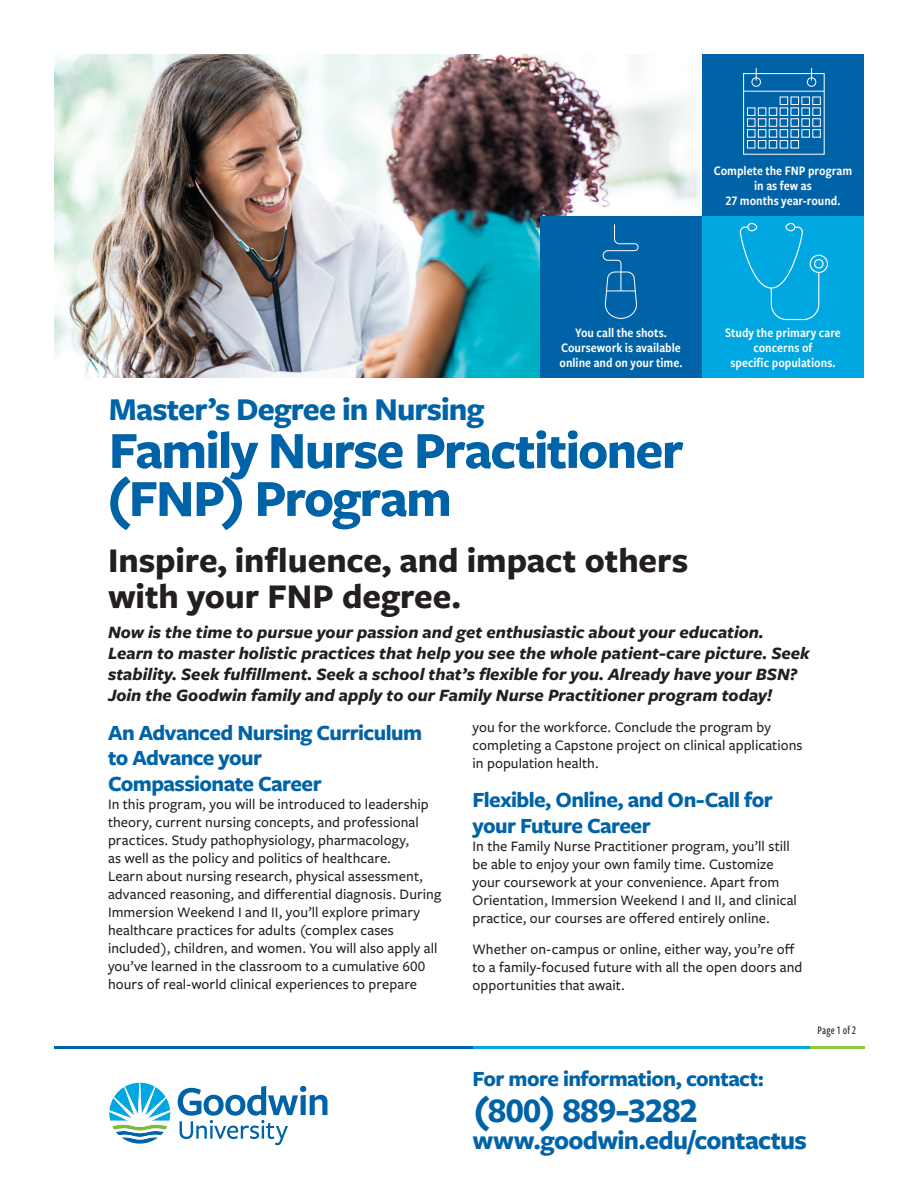
<style>
.page{position:relative;width:918px;height:1188px;background:#fff}
.page>*{position:absolute;margin:0;border:0;box-sizing:border-box;transform-origin:0 0}
.t1{font:700 54px/48px "Freight Sans Pro";letter-spacing:-.03em;color:#0163a7}
.t2{font:700 36px/36px "Freight Sans Pro";letter-spacing:-.005em;color:#231f20}
.t3{font:700 36px "Freight Sans Pro";letter-spacing:-.015em;color:#0163a7}
.t4{font:700 33px "Freight Sans Pro";letter-spacing:-.025em;color:#0163a7}
.t5{font:700 27px "Freight Sans Pro";letter-spacing:-.025em;color:#0163a7}
.t6{font:700 22.5px/25.5px "Freight Sans Pro";letter-spacing:-.025em;color:#0163a7}
.t7{font:italic 700 18px/21px "Freight Sans Pro";color:#231f20}
.t8{font:500 15px/18px "Freight Sans Pro";letter-spacing:.005em;color:#231f20}
.t9{font:13.5px/15px "Freight Sans Cnd Pro Semi";color:#fff;text-align:center}
.t10{font:500 12px "Freight Sans Cmp Pro";letter-spacing:.01em;color:#231f20}
</style>
<div class="page">
<hr style="left:472px;top:1046px;width:338px;height:3px;background:#00a7e0">
<hr style="left:54px;top:1046px;width:418px;height:3px;background:#0163a7">
<hr style="left:810px;top:1046px;width:55px;height:3px;background:#93c83d">
<svg style="left:178px;top:1086px;width:149px;height:59px"></svg>
<svg style="left:109px;top:1083px;width:61px;height:61px"></svg>
<img style="left:54px;top:54px;width:646px;height:324px">
<div style="left:702px;top:216px;width:162px;height:162px;background:#00a7e0"></div>
<div style="left:540px;top:216px;width:162px;height:162px;background:#0163a7"></div>
<div style="left:702px;top:54px;width:162px;height:162px;background:#0163a7"></div>
<svg style="left:602px;top:224px;width:37px;height:95px"></svg>
<div style="left:743px;top:73px;width:82px;height:82px;border:1px solid #fff"></div>
<hr style="left:744px;top:91px;width:80px;height:1px;background:#fff">
<div style="left:780px;top:97px;width:8px;height:8px;border:1px solid #fff"></div>
<div style="left:780px;top:140px;width:8px;height:8px;border:1px solid #fff"></div>
<div style="left:780px;top:129px;width:8px;height:9px;border:1px solid #fff"></div>
<div style="left:780px;top:118px;width:8px;height:9px;border:1px solid #fff"></div>
<div style="left:780px;top:107px;width:8px;height:9px;border:1px solid #fff"></div>
<div style="left:812px;top:97px;width:9px;height:8px;border:1px solid #fff"></div>
<div style="left:801px;top:97px;width:9px;height:8px;border:1px solid #fff"></div>
<div style="left:791px;top:97px;width:8px;height:8px;border:1px solid #fff"></div>
<div style="left:812px;top:107px;width:9px;height:9px;border:1px solid #fff"></div>
<div style="left:801px;top:107px;width:9px;height:9px;border:1px solid #fff"></div>
<div style="left:791px;top:107px;width:8px;height:9px;border:1px solid #fff"></div>
<div style="left:812px;top:118px;width:9px;height:9px;border:1px solid #fff"></div>
<div style="left:801px;top:118px;width:9px;height:9px;border:1px solid #fff"></div>
<div style="left:791px;top:118px;width:8px;height:9px;border:1px solid #fff"></div>
<div style="left:812px;top:129px;width:9px;height:9px;border:1px solid #fff"></div>
<div style="left:801px;top:129px;width:9px;height:9px;border:1px solid #fff"></div>
<div style="left:791px;top:129px;width:8px;height:9px;border:1px solid #fff"></div>
<div style="left:791px;top:140px;width:8px;height:8px;border:1px solid #fff"></div>
<div style="left:769px;top:107px;width:8px;height:9px;border:1px solid #fff"></div>
<div style="left:758px;top:107px;width:8px;height:9px;border:1px solid #fff"></div>
<div style="left:747px;top:107px;width:8px;height:9px;border:1px solid #fff"></div>
<div style="left:769px;top:118px;width:8px;height:9px;border:1px solid #fff"></div>
<div style="left:758px;top:118px;width:8px;height:9px;border:1px solid #fff"></div>
<div style="left:747px;top:118px;width:8px;height:9px;border:1px solid #fff"></div>
<div style="left:769px;top:129px;width:8px;height:9px;border:1px solid #fff"></div>
<div style="left:758px;top:129px;width:8px;height:9px;border:1px solid #fff"></div>
<div style="left:747px;top:129px;width:8px;height:9px;border:1px solid #fff"></div>
<div style="left:769px;top:140px;width:8px;height:8px;border:1px solid #fff"></div>
<div style="left:758px;top:140px;width:8px;height:8px;border:1px solid #fff"></div>
<div style="left:747px;top:140px;width:8px;height:8px;border:1px solid #fff"></div>
<div style="left:752px;top:77px;width:9px;height:10px;border:1px solid #fff;border-radius:50%"></div>
<div style="left:807px;top:77px;width:9px;height:10px;border:1px solid #fff;border-radius:50%"></div>
<svg style="left:740px;top:223px;width:88px;height:97px"></svg>
<p class="t9" style="left:714px;top:163px;width:140px">Complete the FNP program in as few as<br>27 months year-round.</p>
<p class="t9" style="left:560px;top:325px;width:124px">You call the shots.<br>Coursework is available online and on your time.</p>
<h3 class="t4" style="left:109px;top:386px;width:377px">Master’s Degree in Nursing</h3>
<h1 class="t1" style="left:107px;top:424px;width:578px">Family Nurse Practitioner (FNP) Program</h1>
<p class="t9" style="left:725px;top:325px;width:117px">Study the primary care concerns of<br>specific populations.</p>
<h2 class="t2" style="left:108px;top:541px;width:582px">Inspire, influence, and impact others with your FNP degree.</h2>
<p class="t7" style="left:108px;top:621px;width:703px">Now is the time to pursue your passion and get enthusiastic about your education.<br>Learn to master holistic practices that help you see the whole patient-care picture. Seek stability. Seek fulfillment. Seek a school that’s flexible for you. Already have your BSN?<br>Join the Goodwin family and apply to our Family Nurse Practitioner program today!</p>
<h3 class="t6" style="left:108px;top:719px;width:316px">An Advanced Nursing Curriculum to Advance your<br>Compassionate Career</h3>
<p class="t8" style="left:108px;top:795px;width:335px">In this program, you will be introduced to leadership theory, current nursing concepts, and professional practices. Study pathophysiology, pharmacology,<br>as well as the policy and politics of healthcare.<br>Learn about nursing research, physical assessment, advanced reasoning, and differential diagnosis. During Immersion Weekend I and II, you’ll explore primary healthcare practices for adults (complex cases included), children, and women. You will also apply all you’ve learned in the classroom to a cumulative 600 hours of real-world clinical experiences to prepare</p>
<p class="t8" style="left:472px;top:718px;width:332px">you for the workforce. Conclude the program by completing a Capstone project on clinical applications in population health.</p>
<h3 class="t6" style="left:472px;top:787px;width:302px">Flexible, Online, and On-Call for your Future Career</h3>
<p class="t8" style="left:472px;top:837px;width:326px">In the Family Nurse Practitioner program, you’ll still be able to enjoy your own family time. Customize your coursework at your convenience. Apart from Orientation, Immersion Weekend I and II, and clinical practice, our courses are offered entirely online.</p>
<p class="t8" style="left:472px;top:940px;width:332px">Whether on-campus or online, either way, you’re off to a family-focused future with all the open doors and opportunities that await.</p>
<p class="t10" style="left:818px;top:1022px;width:40px">Page 1 of 2</p>
<h3 class="t6" style="left:472px;top:1065px;width:293px">For more information, contact:</h3>
<h2 class="t3" style="left:472px;top:1085px;width:227px">(800) 889-3282</h2>
<h3 class="t5" style="left:472px;top:1121px;width:336px">www.goodwin.edu/contactus</h3>
</div>
